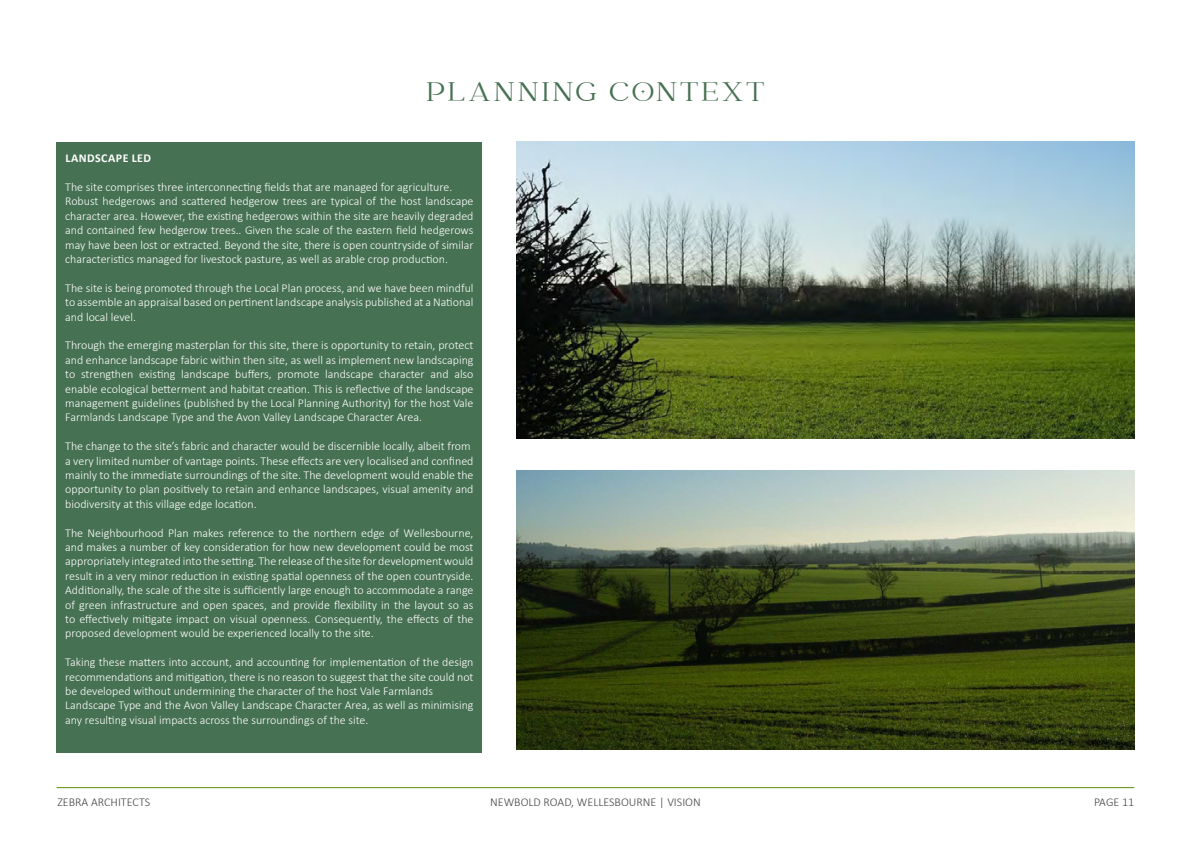
<style>
.page{position:relative;width:1191px;height:842px;background:#fff}
.page>*{position:absolute;margin:0;border:0;box-sizing:border-box;transform-origin:0 0}
.t1{font:30px "John Mayer";letter-spacing:.1em;color:#477153}
.t2{font:300 12px/14.4px "Calibri";color:#fff}
.t3{font:300 12px "Calibri";color:#434343}
.t4{font:700 12px "Calibri";letter-spacing:.04em;color:#fff}
</style>
<div class="page">
<hr style="left:57px;top:787px;width:1077px;height:1px;background:#598f06">
<img style="left:517px;top:142px;width:617px;height:297px">
<div style="left:57px;top:142px;width:425px;height:611px;background:#477153"></div>
<img style="left:517px;top:471px;width:617px;height:279px">
<h1 class="t1" style="left:426px;top:75px;width:339px">PLANNING CONTEXT</h1>
<p class="t4" style="left:65px;top:150px;width:87px">LANDSCAPE LED</p>
<p class="t2" style="left:65px;top:180px;width:410px">The site comprises three interconnecting fields that are managed for agriculture.<br>Robust hedgerows and scattered hedgerow trees are typical of the host landscape character area. However, the existing hedgerows within the site are heavily degraded and contained few hedgerow trees.. Given the scale of the eastern field hedgerows may have been lost or extracted. Beyond the site, there is open countryside of similar characteristics managed for livestock pasture, as well as arable crop production.</p>
<p class="t2" style="left:65px;top:280px;width:410px;text-align:justify">The site is being promoted through the Local Plan process, and we have been mindful to assemble an appraisal based on pertinent landscape analysis published at a National and local level.</p>
<p class="t2" style="left:65px;top:338px;width:410px;text-align:justify">Through the emerging masterplan for this site, there is opportunity to retain, protect and enhance landscape fabric within then site, as well as implement new landscaping to strengthen existing landscape buffers, promote landscape character and also enable ecological betterment and habitat creation. This is reflective of the landscape management guidelines (published by the Local Planning Authority) for the host Vale Farmlands Landscape Type and the Avon Valley Landscape Character Area.</p>
<p class="t2" style="left:65px;top:439px;width:410px">The change to the site’s fabric and character would be discernible locally, albeit from a very limited number of vantage points. These effects are very localised and confined mainly to the immediate surroundings of the site. The development would enable the opportunity to plan positively to retain and enhance landscapes, visual amenity and biodiversity at this village edge location.</p>
<p class="t2" style="left:65px;top:525px;width:410px;text-align:justify">The Neighbourhood Plan makes reference to the northern edge of Wellesbourne, and makes a number of key consideration for how new development could be most appropriately integrated into the setting. The release of the site for development would result in a very minor reduction in existing spatial openness of the open countryside.<br>Additionally, the scale of the site is sufficiently large enough to accommodate a range of green infrastructure and open spaces, and provide flexibility in the layout so as to effectively mitigate impact on visual openness. Consequently, the effects of the proposed development would be experienced locally to the site.</p>
<p class="t2" style="left:65px;top:655px;width:410px">Taking these matters into account, and accounting for implementation of the design recommendations and mitigation, there is no reason to suggest that the site could not be developed without undermining the character of the host Vale Farmlands Landscape Type and the Avon Valley Landscape Character Area, as well as minimising any resulting visual impacts across the surroundings of the site.</p>
<p class="t3" style="left:57px;top:794px;width:94px">ZEBRA ARCHITECTS</p>
<p class="t3" style="left:490px;top:794px;width:212px">NEWBOLD ROAD, WELLESBOURNE | VISION</p>
<p class="t3" style="left:1094px;top:794px;width:42px">PAGE 11</p>
</div>
